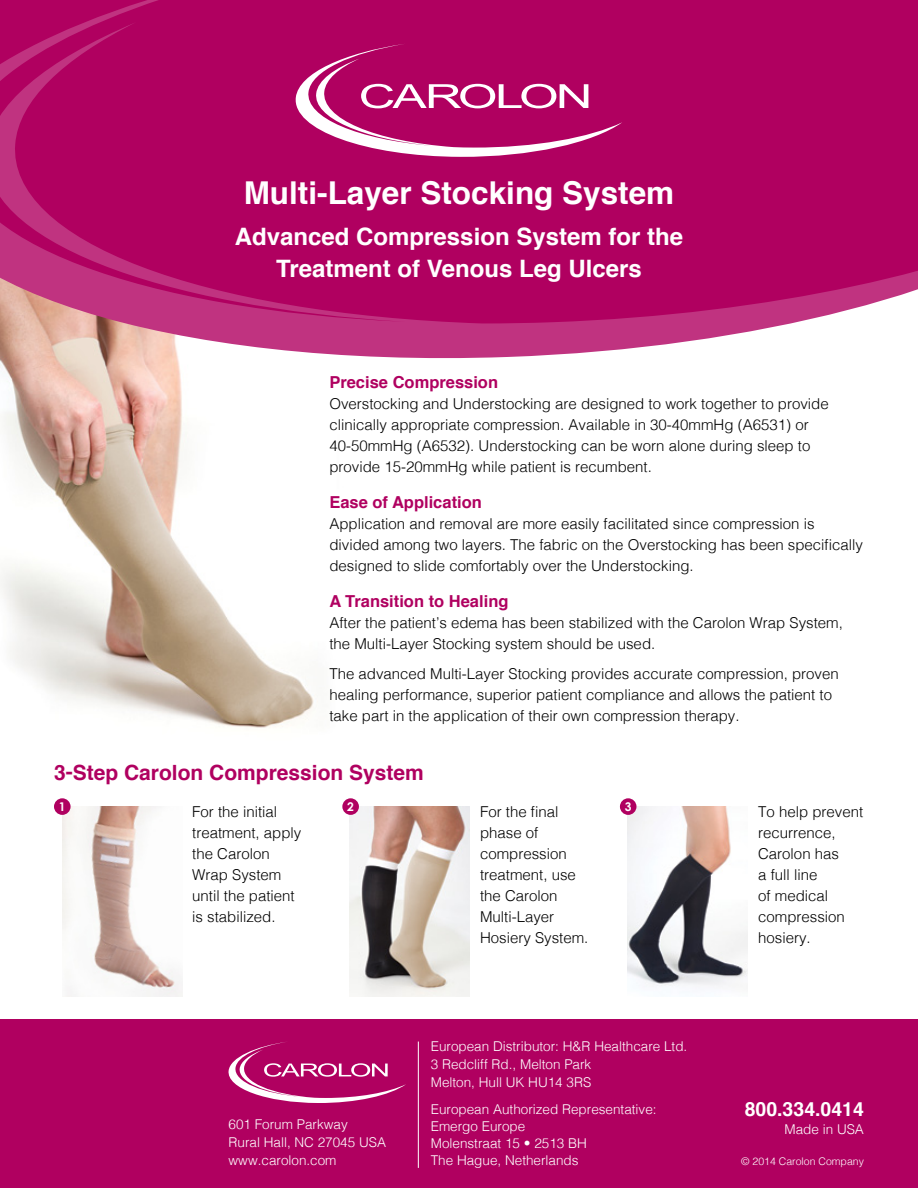
<style>
.page{position:relative;width:918px;height:1188px;background:#fff}
.page>*{position:absolute;margin:0;border:0;box-sizing:border-box;transform-origin:0 0}
.t1{font:700 31.5px "Helvetica";color:#fff}
.t2{font:700 24px/31.5px "Helvetica";color:#fff;text-align:center}
.t3{font:700 21px "Helvetica";color:#b00060}
.t4{font:700 19.5px "Helvetica";color:#fff}
.t5{font:700 16.5px "Helvetica";color:#b00060}
.t6{font:300 15px/21px "Helvetica";color:#000}
.t7{font:300 13.5px/18px "Helvetica";color:#fff}
.t8{font:700 12px "Century Gothic";color:#fff}
.t9{font:300 10.5px "Helvetica";color:#fff}
</style>
<div class="page">
<div style="left:0;top:1020px;width:918px;height:168px;background:#b00060"></div>
<img style="left:0;top:369px;width:318px;height:359px">
<svg style="left:0;top:0;width:918px;height:369px;background:#b91f72"></svg>
<img style="left:62px;top:807px;width:120px;height:190px">
<div style="left:54px;top:798px;width:17px;height:17px;background:#b00060;border-radius:50%"></div>
<img style="left:350px;top:807px;width:120px;height:190px">
<div style="left:342px;top:798px;width:17px;height:17px;background:#b00060;border-radius:50%"></div>
<img style="left:627px;top:807px;width:120px;height:180px">
<div style="left:620px;top:798px;width:16px;height:17px;background:#b00060;border-radius:50%"></div>
<svg style="left:228px;top:1042px;width:178px;height:61px"></svg>
<hr style="left:418px;top:1042px;width:1px;height:126px;background:#fff">
<h1 class="t1" style="left:244px;top:168px;width:432px">Multi-Layer Stocking System</h1>
<h2 class="t2" style="left:235px;top:221px;width:450px">Advanced Compression System for the<br>Treatment of Venous Leg Ulcers</h2>
<p class="t5" style="left:329px;top:369px;width:170px">Precise Compression</p>
<p class="t6" style="left:329px;top:392px;width:501px">Overstocking and Understocking are designed to work together to provide clinically appropriate compression. Available in 30-40mmHg (A6531) or 40-50mmHg (A6532). Understocking can be worn alone during sleep to provide 15-20mmHg while patient is recumbent.</p>
<p class="t5" style="left:329px;top:489px;width:154px">Ease of Application</p>
<p class="t6" style="left:329px;top:512px;width:535px">Application and removal are more easily facilitated since compression is divided among two layers. The fabric on the Overstocking has been specifically designed to slide comfortably over the Understocking.</p>
<p class="t5" style="left:329px;top:588px;width:181px">A Transition to Healing</p>
<p class="t6" style="left:329px;top:611px;width:515px">After the patient’s edema has been stabilized with the Carolon Wrap System, the Multi-Layer Stocking system should be used.</p>
<p class="t6" style="left:329px;top:662px;width:511px">The advanced Multi-Layer Stocking provides accurate compression, proven healing performance, superior patient compliance and allows the patient to take part in the application of their own compression therapy.</p>
<h3 class="t3" style="left:54px;top:756px;width:371px">3-Step Carolon Compression System</h3>
<p class="t8" style="left:59px;top:799px;width:8px">1</p>
<p class="t8" style="left:347px;top:799px;width:8px">2</p>
<p class="t8" style="left:625px;top:799px;width:8px">3</p>
<p class="t6" style="left:192px;top:800px;width:111px">For the initial treatment, apply the Carolon<br>Wrap System until the patient is stabilized.</p>
<p class="t6" style="left:480px;top:800px;width:110px">For the final phase of compression treatment, use the Carolon<br>Multi-Layer<br>Hosiery System.</p>
<p class="t6" style="left:758px;top:800px;width:107px">To help prevent recurrence,<br>Carolon has<br>a full line<br>of medical compression hosiery.</p>
<p class="t7" style="left:229px;top:1115px;width:159px">601 Forum Parkway<br>Rural Hall, NC 27045 USA www.carolon.com</p>
<p class="t7" style="left:431px;top:1036px;width:258px">European Distributor: H&amp;R Healthcare Ltd.<br>3 Redcliff Rd., Melton Park<br>Melton, Hull UK HU14 3RS</p>
<p class="t7" style="left:431px;top:1100px;width:227px;line-height:16.8px">European Authorized Representative:<br>Emergo Europe<br>Molenstraat 15 • 2513 BH<br>The Hague, Netherlands</p>
<h3 class="t4" style="left:745px;top:1094px;width:121px">800.334.0414</h3>
<p class="t7" style="left:784px;top:1119px;width:81px">Made in USA</p>
<p class="t9" style="left:741px;top:1153px;width:124px">© 2014 Carolon Company</p>
</div>
